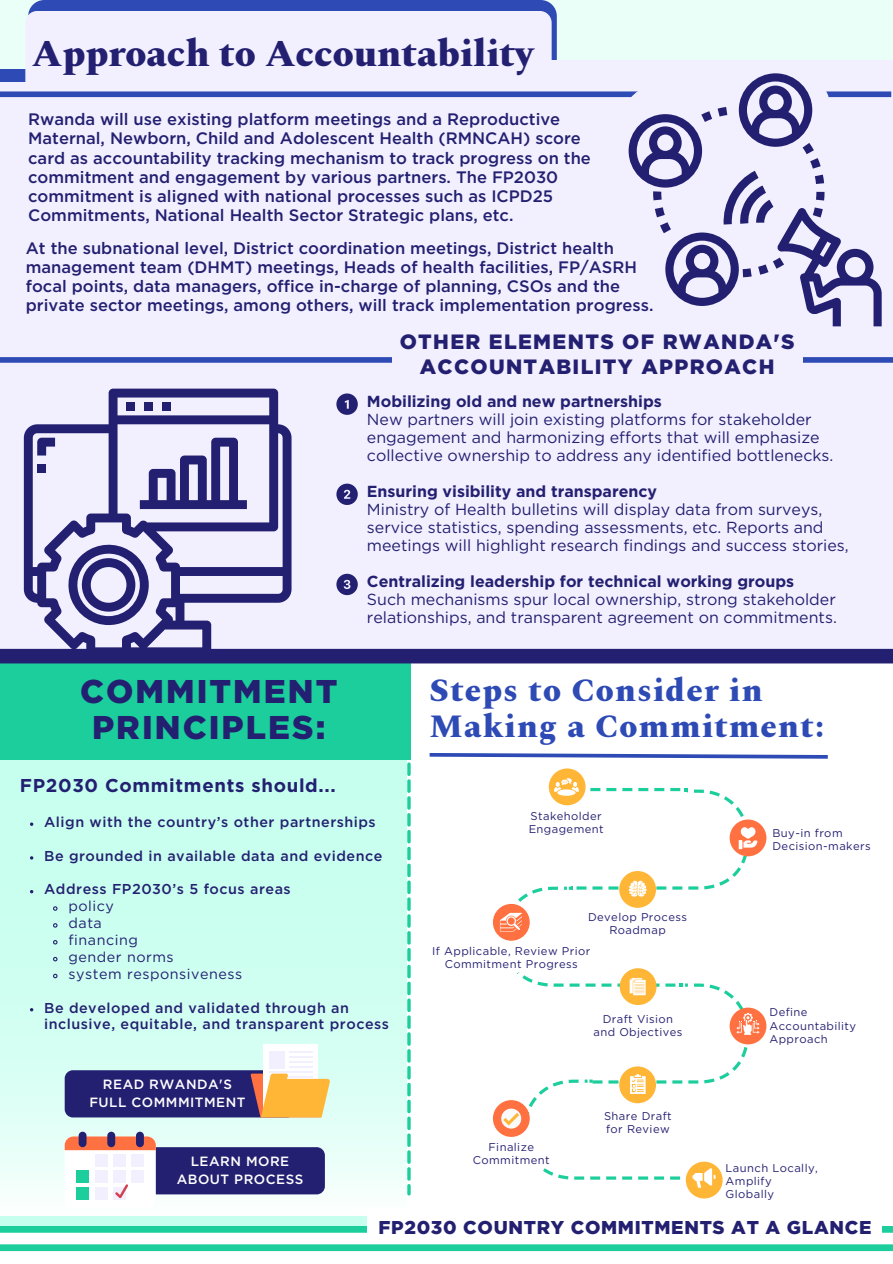
<style>
.page{position:relative;width:893px;height:1264px;background:#fff}
.page>*{position:absolute;margin:0;border:0;box-sizing:border-box;transform-origin:0 0}
.t1{font:800 38.1px "Spectral";color:#242071}
.t2{font:900 32.85px/36px "Gotham";letter-spacing:.065em;color:#242071;text-align:center}
.t3{font:800 32.7px/35.8px "Spectral";letter-spacing:.04em;color:#2e4ab5}
.t4{font:900 20.7px/24.8px "Gotham";letter-spacing:.065em;color:#242071;text-align:center}
.t5{font:900 18.6px "Gotham";letter-spacing:.04em;color:#242071}
.t6{font:700 18.6px "Gotham";letter-spacing:.035em;color:#242071}
.t7{font:500 16.5px/19px "Gotham";color:#242071}
.t8{font:15.9px/18px "Gotham";color:#242071}
.t9{font:700 15.9px "Gotham";color:#242071}
.t10{font:500 14.25px/16.8px "Gotham";letter-spacing:.035em;color:#242071}
.t11{font:14.25px/16.8px "Gotham";letter-spacing:.035em;color:#242071}
.t12{font:500 13.35px/17.9px "Gotham";letter-spacing:.04em;color:#fff;text-align:center}
.t13{font:11.25px/13px "Gotham";letter-spacing:.035em;color:#242071}
</style>
<div class="page">
<svg style="left:0;top:759px;width:410px;height:437px;fill:#ccfff0"></svg>
<svg style="left:407px;top:759px;width:3px;height:436px"></svg>
<div style="left:0;top:660px;width:411px;height:99px;background:#1bce9b"></div>
<div style="left:0;top:0;width:892px;height:94px;background:#ebfff9"></div>
<div style="left:28px;top:0;width:528px;height:85px;background:#2e4ab5;border-radius:16px"></div>
<div style="left:527px;top:60px;width:365px;height:520px;background:#f2f0ff"></div>
<div style="left:0;top:82px;width:892px;height:578px;background:#f2f0ff"></div>
<div style="left:0;top:357px;width:892px;height:6px;background:#2e4ab5"></div>
<div style="left:25px;top:11px;width:526px;height:81px;background:#f2f0ff;border-radius:12px"></div>
<div style="left:0;top:91px;width:891px;height:6px;background:#2e4ab5"></div>
<div style="left:0;top:649px;width:892px;height:14px;background:#242071"></div>
<div style="left:65px;top:1070px;width:230px;height:47px;background:#242071;border-radius:8px"></div>
<div style="left:263px;top:1044px;width:55px;height:69px;background:#fff"></div>
<div style="left:269px;top:1050px;width:16px;height:18px;background:#f2f0ff"></div>
<hr style="left:289px;top:1050px;width:23px;height:2px;background:#f2f0ff">
<hr style="left:289px;top:1055px;width:23px;height:2px;background:#f2f0ff">
<svg style="left:289px;top:1061px;width:23px;height:6px"></svg>
<hr style="left:269px;top:1071px;width:43px;height:1px;background:#f2f0ff">
<svg style="left:250px;top:1073px;width:80px;height:44px"></svg>
<svg style="left:425px;top:663px;width:407px;height:536px"></svg>
<div style="left:67px;top:1147px;width:258px;height:47px;background:#242071;border-radius:8px"></div>
<div style="left:65px;top:1136px;width:91px;height:71px;background:#fff;border-radius:9px"></div>
<svg style="left:65px;top:1136px;width:91px;height:14px"></svg>
<div style="left:95px;top:1154px;width:12px;height:12px;background:#f2f0ff"></div>
<div style="left:113px;top:1154px;width:12px;height:12px;background:#f2f0ff"></div>
<div style="left:132px;top:1154px;width:12px;height:12px;background:#f2f0ff"></div>
<div style="left:77px;top:1170px;width:12px;height:12px;background:#1bce9b"></div>
<div style="left:95px;top:1170px;width:12px;height:12px;background:#f2f0ff"></div>
<div style="left:113px;top:1170px;width:12px;height:12px;background:#f2f0ff"></div>
<div style="left:132px;top:1170px;width:12px;height:12px;background:#f2f0ff"></div>
<div style="left:77px;top:1186px;width:12px;height:13px;background:#1bce9b"></div>
<div style="left:95px;top:1186px;width:12px;height:13px;background:#f2f0ff"></div>
<div style="left:79px;top:1131px;width:7px;height:16px;background:#242071;border-radius:4px"></div>
<div style="left:107px;top:1131px;width:8px;height:16px;background:#242071;border-radius:4px"></div>
<div style="left:136px;top:1131px;width:8px;height:16px;background:#242071;border-radius:4px"></div>
<svg style="left:113px;top:1182px;width:15px;height:18px"></svg>
<div style="left:0;top:1244px;width:892px;height:6px;background:#1bce9b"></div>
<div style="left:0;top:1225px;width:892px;height:7px;background:#1bce9b"></div>
<div style="left:367px;top:1207px;width:514px;height:36px;background:#fff"></div>
<div style="left:392px;top:350px;width:410px;height:43px;background:#f2f0ff"></div>
<svg style="left:336px;top:393px;width:22px;height:22px"></svg>
<svg style="left:336px;top:483px;width:22px;height:22px"></svg>
<svg style="left:336px;top:573px;width:22px;height:22px"></svg>
<svg style="left:24px;top:388px;width:267px;height:261px"></svg>
<svg style="left:37px;top:437px;width:18px;height:18px"></svg>
<div style="left:37px;top:464px;width:9px;height:9px;background:#242071"></div>
<div style="left:126px;top:402px;width:9px;height:9px;background:#242071"></div>
<div style="left:144px;top:402px;width:9px;height:9px;background:#242071"></div>
<div style="left:162px;top:402px;width:9px;height:9px;background:#242071"></div>
<svg style="left:140px;top:437px;width:107px;height:72px"></svg>
<svg style="left:65px;top:541px;width:84px;height:84px"></svg>
<svg style="left:628px;top:73px;width:253px;height:253px"></svg>
<svg style="left:52px;top:905px;width:6px;height:6px"></svg>
<svg style="left:52px;top:922px;width:6px;height:6px"></svg>
<svg style="left:52px;top:939px;width:6px;height:6px"></svg>
<svg style="left:52px;top:956px;width:6px;height:6px"></svg>
<svg style="left:52px;top:972px;width:6px;height:7px"></svg>
<h1 class="t1" style="left:32px;top:25px;width:502px">Approach to Accountability</h1>
<p class="t7" style="left:28px;top:111px;width:564px">Rwanda will use existing platform meetings and a Reproductive Maternal, Newborn, Child and Adolescent Health (RMNCAH) score card as accountability tracking mechanism to track progress on the commitment and engagement by various partners. The FP2030 commitment is aligned with national processes such as ICPD25<br>Commitments, National Health Sector Strategic plans, etc.</p>
<p class="t7" style="left:26px;top:239px;width:629px">At the subnational level, District coordination meetings, District health management team (DHMT) meetings, Heads of health facilities, FP/ASRH focal points, data managers, office in-charge of planning, CSOs and the private sector meetings, among others, will track implementation progress.</p>
<p class="t4" style="left:399px;top:331px;width:396px">OTHER ELEMENTS OF RWANDA'S<br>ACCOUNTABILITY APPROACH</p>
<p class="t9" style="left:367px;top:394px;width:296px">Mobilizing old and new partnerships</p>
<p class="t8" style="left:367px;top:411px;width:468px">New partners will join existing platforms for stakeholder engagement and harmonizing efforts that will emphasize collective ownership to address any identified bottlenecks.</p>
<p class="t9" style="left:367px;top:484px;width:292px">Ensuring visibility and transparency</p>
<p class="t8" style="left:367px;top:501px;width:483px">Ministry of Health bulletins will display data from surveys, service statistics, spending assessments, etc. Reports and meetings will highlight research findings and success stories,</p>
<p class="t9" style="left:367px;top:574px;width:429px">Centralizing leadership for technical working groups</p>
<p class="t8" style="left:367px;top:591px;width:471px">Such mechanisms spur local ownership, strong stakeholder relationships, and transparent agreement on commitments.</p>
<h2 class="t2" style="left:80px;top:675px;width:259px">COMMITMENT<br>PRINCIPLES:</h2>
<h3 class="t3" style="left:429px;top:673px;width:396px">Steps to Consider in<br>Making a Commitment:</h3>
<p class="t6" style="left:20px;top:777px;width:317px">FP2030 Commitments should...</p>
<p class="t10" style="left:44px;top:814px;width:333px">Align with the country’s other partnerships</p>
<p class="t10" style="left:44px;top:848px;width:340px">Be grounded in available data and evidence</p>
<p class="t10" style="left:44px;top:881px;width:248px">Address FP2030’s 5 focus areas</p>
<p class="t11" style="left:68px;top:898px;width:175px">policy<br>data<br>financing<br>gender norms<br>system responsiveness</p>
<p class="t10" style="left:44px;top:999px;width:346px">Be developed and validated through an inclusive, equitable, and transparent process</p>
<p class="t12" style="left:89px;top:1076px;width:158px">READ RWANDA'S<br>FULL COMMMITMENT</p>
<p class="t12" style="left:177px;top:1152px;width:128px">LEARN MORE<br>ABOUT PROCESS</p>
<p class="t13" style="left:528px;top:809px;width:76px">Stakeholder<br>Engagement</p>
<p class="t13" style="left:588px;top:911px;width:101px;text-align:center">Develop Process<br>Roadmap</p>
<p class="t13" style="left:432px;top:944px;width:160px;text-align:center">If Applicable, Review Prior<br>Commitment Progress</p>
<p class="t13" style="left:593px;top:1013px;width:90px;text-align:center">Draft Vision and Objectives</p>
<p class="t13" style="left:473px;top:1140px;width:78px;text-align:center">Finalize<br>Commitment</p>
<p class="t13" style="left:604px;top:1109px;width:69px">Share Draft for Review</p>
<p class="t13" style="left:772px;top:827px;width:100px">Buy-in from<br>Decision-makers</p>
<p class="t13" style="left:769px;top:1006px;width:88px">Define<br>Accountability<br>Approach</p>
<p class="t13" style="left:725px;top:1161px;width:94px">Launch Locally,<br>Amplify<br>Globally</p>
<p class="t5" style="left:378px;top:1218px;width:494px">FP2030 COUNTRY COMMITMENTS AT A GLANCE</p>
</div>
